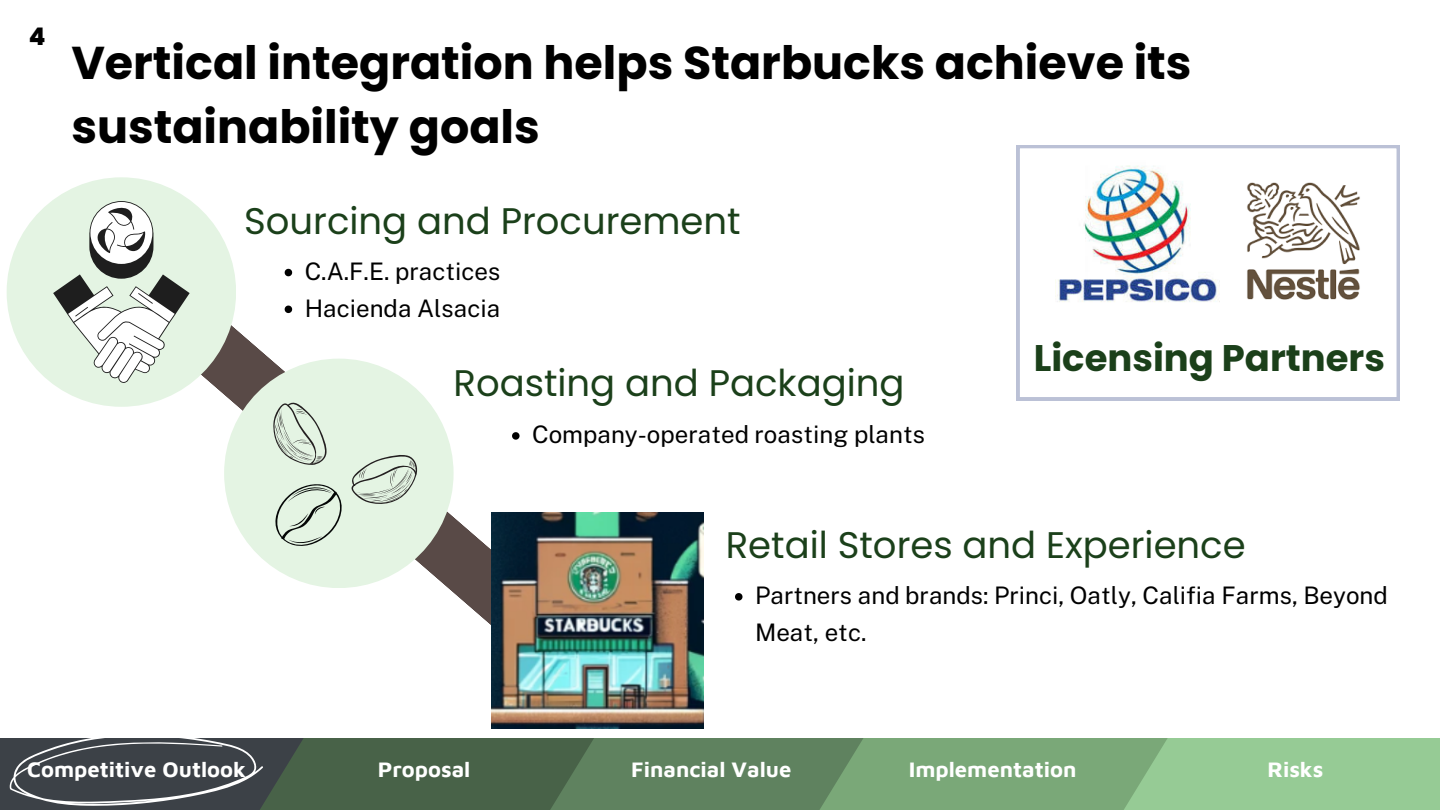
<style>
.page{position:relative;width:1440px;height:810px;background:#fff}
.page>*{position:absolute;margin:0;border:0;box-sizing:border-box;transform-origin:0 0}
.t1{font:700 46px/63.8px "Poppins";color:#000}
.t2{font:37px "Poppins";color:#1b401a}
.t3{font:700 37px "Poppins";color:#1b401a}
.t4{font:800 24.2px "Poppins";color:#000}
.t5{font:24.1px/36.8px "Public Sans";color:#000}
.t6{font:700 22px "Maven Pro";color:#fff}
</style>
<div class="page">
<div style="left:7px;top:177px;width:229px;height:230px;background:#e4f4e3;border-radius:50%"></div>
<svg style="left:0;top:738px;width:1440px;height:72px;background:#678868"></svg>
<div style="left:224px;top:359px;width:230px;height:229px;background:#e4f4e3;border-radius:50%"></div>
<img style="left:491px;top:512px;width:212px;height:217px">
<svg style="left:275px;top:484px;width:67px;height:62px"></svg>
<svg style="left:352px;top:455px;width:191px;height:183px"></svg>
<svg style="left:1017px;top:145px;width:382px;height:255px"></svg>
<svg style="left:53px;top:201px;width:274px;height:264px"></svg>
<svg style="left:512px;top:432px;width:8px;height:8px"></svg>
<svg style="left:735px;top:593px;width:8px;height:8px"></svg>
<img style="left:1055px;top:159px;width:164px;height:164px">
<img style="left:1223px;top:159px;width:161px;height:164px">
<p class="t4" style="left:29px;top:19px;width:18px">4</p>
<h3 class="t1" style="left:71px;top:31px;width:1122px">Vertical integration helps Starbucks achieve its sustainability goals</h3>
<p class="t2" style="left:244px;top:195px;width:498px">Sourcing and Procurement</p>
<p class="t5" style="left:305px;top:253px;width:197px">C.A.F.E. practices</p>
<p class="t5" style="left:305px;top:290px;width:197px">Hacienda Alsacia</p>
<p class="t2" style="left:454px;top:357px;width:452px">Roasting and Packaging</p>
<p class="t5" style="left:532px;top:416px;width:395px">Company-operated roasting plants</p>
<p class="t3" style="left:1034px;top:333px;width:353px">Licensing Partners</p>
<p class="t2" style="left:726px;top:520px;width:521px">Retail Stores and Experience</p>
<p class="t5" style="left:755px;top:577px;width:634px">Partners and brands: Princi, Oatly, Califia Farms, Beyond<br>Meat, etc.</p>
<p class="t6" style="left:27px;top:756px;width:220px">Competitive Outlook</p>
<p class="t6" style="left:378px;top:756px;width:94px">Proposal</p>
<h2 class="t6" style="left:631px;top:756px;width:162px">Financial Value</h2>
<p class="t6" style="left:909px;top:756px;width:169px">Implementation</p>
<h3 class="t6" style="left:1267px;top:756px;width:58px">Risks</h3>
</div>
